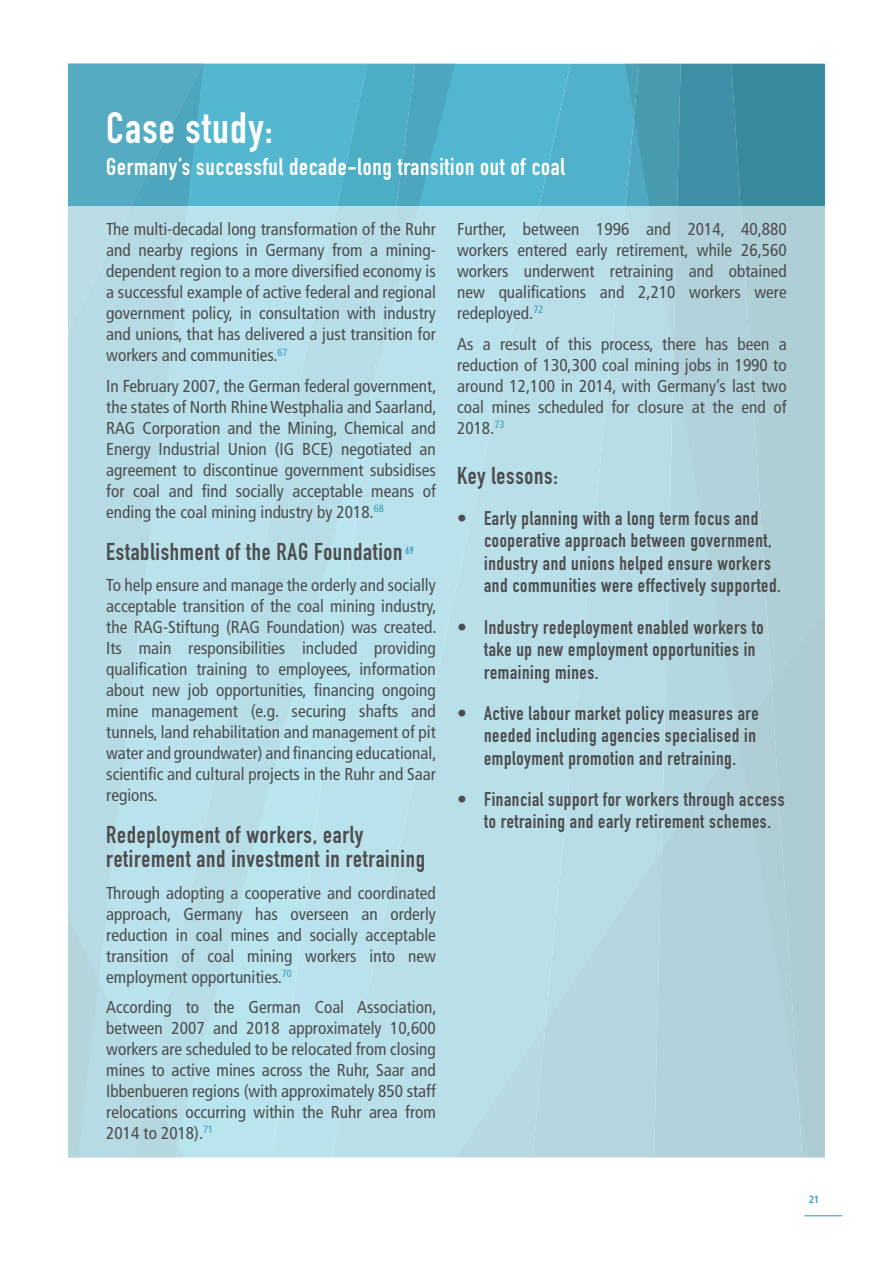
<style>
.page{position:relative;width:893px;height:1263px;background:#fff}
.page>*{position:absolute;margin:0;border:0;box-sizing:border-box;transform-origin:0 0}
.t1{font:43.2px "DIN Engschrift";letter-spacing:.03em;color:#fff}
.t2{font:24px/24px "DIN Engschrift";letter-spacing:.03em;color:#4d4d4f}
.t3{font:24px "DIN Engschrift";letter-spacing:.03em;color:#fff}
.t4{font:19.5px/22.5px "DIN Engschrift";letter-spacing:.03em;color:#4d4d4f}
.t5{font:condensed 17.25px/21px "Frutiger";color:#4d4d4f;text-align:justify}
.t6{font:700 condensed 10.5px "Frutiger";color:#389eba}
.t7{font:10.5px "DIN Engschrift";color:#389eba}
</style>
<div class="page">
<hr style="left:804px;top:1215px;width:38px;height:1px;background:#389eba">
<svg style="left:601px;top:64px;width:224px;height:142px;background:#4094aa"></svg>
<svg style="left:68px;top:64px;width:533px;height:142px;background:#51b1c9"></svg>
<div style="left:68px;top:206px;width:757px;height:951px;background:linear-gradient(to right,#bbe4ee,#b3d4dd)"></div>
<h1 class="t1" style="left:106px;top:102px;width:168px">Case study:</h1>
<h2 class="t3" style="left:106px;top:153px;width:460px">Germany’s successful decade-long transition out of coal</h2>
<p class="t5" style="left:106px;top:219px;width:331px">The multi-decadal long transformation of the Ruhr and nearby regions in Germany from a mining&shy;dependent region to a more diversified economy is a successful example of active federal and regional government policy, in consultation with industry and unions, that has delivered a just transition for workers and communities.<sup>67</sup></p>
<p class="t5" style="left:106px;top:376px;width:332px">In February 2007, the German federal government, the states of North Rhine Westphalia and Saarland, RAG Corporation and the Mining, Chemical and Energy Industrial Union (IG BCE) negotiated an agreement to discontinue government subsidises for coal and find socially acceptable means of ending the coal mining industry by 2018.<sup>68</sup></p>
<h2 class="t2" style="left:106px;top:540px;width:298px">Establishment of the RAG Foundation</h2>
<p class="t7" style="left:405px;top:544px;width:10px">69</p>
<p class="t5" style="left:106px;top:575px;width:332px">To help ensure and manage the orderly and socially acceptable transition of the coal mining industry, the RAG-Stiftung (RAG Foundation) was created.<br>Its main responsibilities included providing qualification training to employees, information about new job opportunities, financing ongoing mine management (e.g. securing shafts and tunnels, land rehabilitation and management of pit water and groundwater) and financing educational, scientific and cultural projects in the Ruhr and Saar regions.</p>
<h2 class="t2" style="left:106px;top:823px;width:320px">Redeployment of workers, early retirement and investment in retraining</h2>
<p class="t5" style="left:106px;top:882px;width:331px">Through adopting a cooperative and coordinated approach, Germany has overseen an orderly reduction in coal mines and socially acceptable transition of coal mining workers into new employment opportunities.<sup>70</sup></p>
<p class="t5" style="left:106px;top:997px;width:332px">According to the German Coal Association, between 2007 and 2018 approximately 10,600 workers are scheduled to be relocated from closing mines to active mines across the Ruhr, Saar and Ibbenbueren regions (with approximately 850 staff relocations occurring within the Ruhr area from 2014 to 2018).<sup>71</sup></p>
<p class="t5" style="left:457px;top:219px;width:331px">Further, between 1996 and 2014, 40,880 workers entered early retirement, while 26,560 workers underwent retraining and obtained new qualifications and 2,210 workers were redeployed.<sup>72</sup></p>
<p class="t5" style="left:457px;top:334px;width:331px">As a result of this process, there has been a reduction of 130,300 coal mining jobs in 1990 to around 12,100 in 2014, with Germany’s last two coal mines scheduled for closure at the end of 2018.<sup>73</sup></p>
<h2 class="t2" style="left:457px;top:463px;width:102px">Key lessons:</h2>
<p class="t4" style="left:484px;top:507px;width:298px;text-indent:-27px">• Early planning with a long term focus and cooperative approach between government, industry and unions helped ensure workers and communities were effectively supported.</p>
<p class="t4" style="left:484px;top:616px;width:281px;text-indent:-27px">• Industry redeployment enabled workers to take up new employment opportunities in remaining mines.</p>
<p class="t4" style="left:484px;top:702px;width:276px;text-indent:-27px">• Active labour market policy measures are needed including agencies specialised in employment promotion and retraining.</p>
<p class="t4" style="left:484px;top:788px;width:302px;text-indent:-27px">• Financial support for workers through access to retraining and early retirement schemes.</p>
<p class="t6" style="left:809px;top:1193px;width:12px">21</p>
</div>
